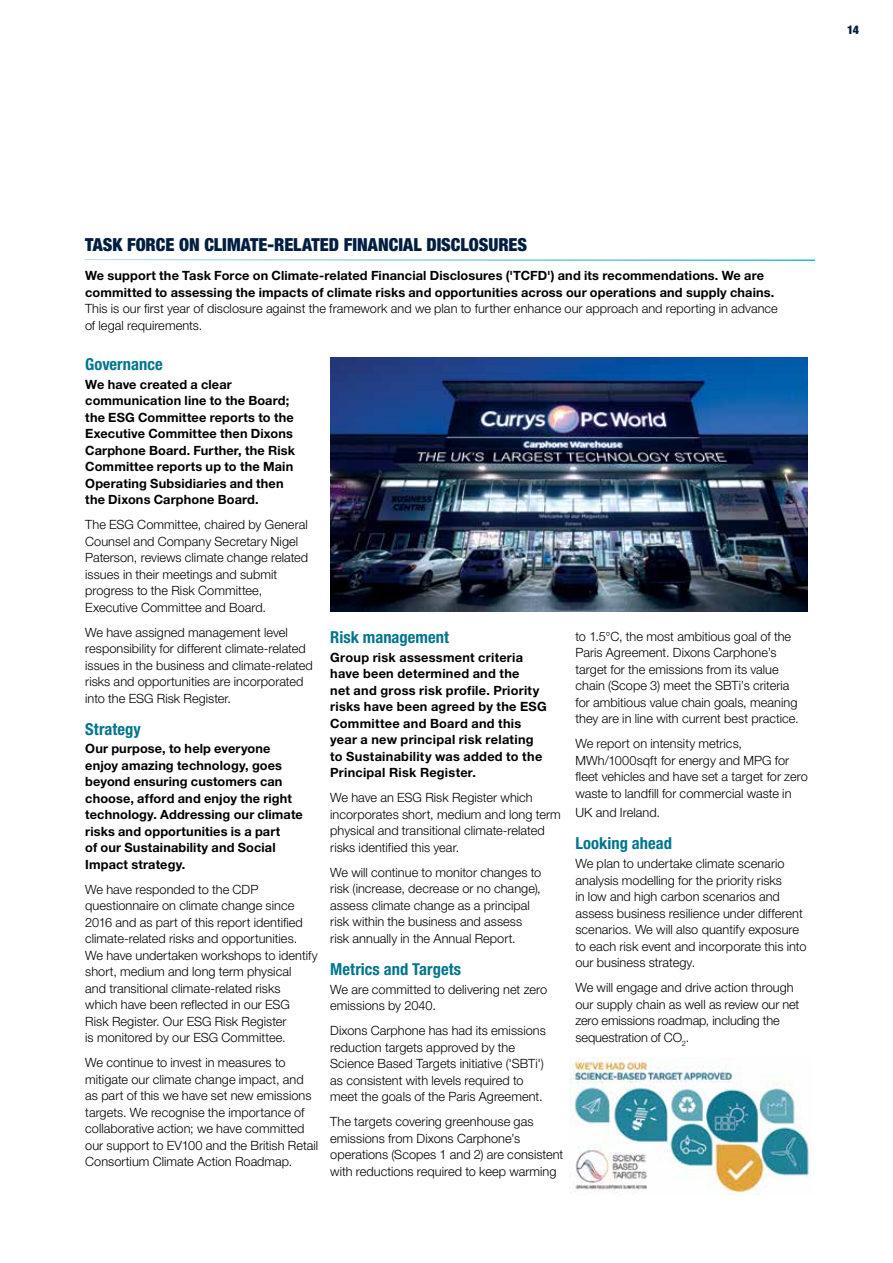
<style>
.page{position:relative;width:893px;height:1263px;background:#fff}
.page>*{position:absolute;margin:0;border:0;box-sizing:border-box;transform-origin:0 0}
.t1{font:900 condensed 18px "Helvetica Neue LT Std";color:#011e41}
.t2{font:700 condensed 16.5px "Helvetica Neue LT Std";letter-spacing:.005em;color:#00758d}
.t3{font:300 12.75px/16.5px "Helvetica Neue LT Std";color:#000}
.t4{font:700 12.75px/16.5px "Helvetica Neue LT Std";letter-spacing:.01em;color:#000}
.t5{font:900 condensed 12px "Helvetica Neue LT Std";color:#011e41}
</style>
<div class="page">
<img style="left:330px;top:358px;width:478px;height:254px">
<img style="left:570px;top:1058px;width:241px;height:136px">
<p class="t5" style="left:847px;top:22px;width:13px">14</p>
<h1 class="t1" style="left:85px;top:233px;width:444px">TASK FORCE ON CLIMATE-RELATED FINANCIAL DISCLOSURES</h1>
<p class="t4" style="left:85px;top:267px;width:691px">We support the Task Force on Climate-related Financial Disclosures ('TCFD') and its recommendations. We are committed to assessing the impacts of climate risks and opportunities across our operations and supply chains.</p>
<p class="t3" style="left:85px;top:300px;width:694px">This is our first year of disclosure against the framework and we plan to further enhance our approach and reporting in advance of legal requirements.</p>
<p class="t2" style="left:85px;top:354px;width:79px">Governance</p>
<p class="t4" style="left:85px;top:375px;width:211px">We have created a clear communication line to the Board; the ESG Committee reports to the<br>Executive Committee then Dixons<br>Carphone Board. Further, the Risk<br>Committee reports up to the Main<br>Operating Subsidiaries and then the Dixons Carphone Board.</p>
<p class="t3" style="left:85px;top:516px;width:224px">The ESG Committee, chaired by General Counsel and Company Secretary Nigel Paterson, reviews climate change related issues in their meetings and submit progress to the Risk Committee, Executive Committee and Board.</p>
<p class="t3" style="left:85px;top:623px;width:229px">We have assigned management level responsibility for different climate-related issues in the business and climate-related risks and opportunities are incorporated into the ESG Risk Register.</p>
<p class="t2" style="left:85px;top:719px;width:57px">Strategy</p>
<p class="t4" style="left:85px;top:740px;width:219px">Our purpose, to help everyone enjoy amazing technology, goes beyond ensuring customers can choose, afford and enjoy the right technology. Addressing our climate risks and opportunities is a part<br>of our Sustainability and Social<br>Impact strategy.</p>
<p class="t3" style="left:85px;top:881px;width:234px">We have responded to the CDP questionnaire on climate change since 2016 and as part of this report identified climate-related risks and opportunities.<br>We have undertaken workshops to identify short, medium and long term physical<br>and transitional climate-related risks<br>which have been reflected in our ESG<br>Risk Register. Our ESG Risk Register<br>is monitored by our ESG Committee.</p>
<p class="t3" style="left:85px;top:1054px;width:234px">We continue to invest in measures to mitigate our climate change impact, and as part of this we have set new emissions targets. We recognise the importance of collaborative action; we have committed our support to EV100 and the British Retail Consortium Climate Action Roadmap.</p>
<p class="t2" style="left:330px;top:627px;width:120px">Risk management</p>
<p class="t4" style="left:330px;top:649px;width:218px">Group risk assessment criteria have been determined and the<br>net and gross risk profile. Priority risks have been agreed by the ESG<br>Committee and Board and this year a new principal risk relating to Sustainability was added to the<br>Principal Risk Register.</p>
<p class="t3" style="left:330px;top:789px;width:232px">We have an ESG Risk Register which incorporates short, medium and long term physical and transitional climate-related risks identified this year.</p>
<p class="t3" style="left:330px;top:864px;width:213px">We will continue to monitor changes to risk (increase, decrease or no change), assess climate change as a principal risk within the business and assess risk annually in the Annual Report.</p>
<p class="t2" style="left:330px;top:959px;width:132px">Metrics and Targets</p>
<p class="t3" style="left:330px;top:981px;width:218px">We are committed to delivering net zero emissions by 2040.</p>
<p class="t3" style="left:330px;top:1022px;width:217px">Dixons Carphone has had its emissions reduction targets approved by the Science Based Targets initiative ('SBTi') as consistent with levels required to meet the goals of the Paris Agreement.</p>
<p class="t3" style="left:330px;top:1113px;width:235px">The targets covering greenhouse gas emissions from Dixons Carphone’s operations (Scopes 1 and 2) are consistent with reductions required to keep warming</p>
<p class="t3" style="left:575px;top:627px;width:225px">to 1.5°C, the most ambitious goal of the Paris Agreement. Dixons Carphone’s target for the emissions from its value chain (Scope 3) meet the SBTi’s criteria for ambitious value chain goals, meaning they are in line with current best practice.</p>
<p class="t3" style="left:575px;top:735px;width:234px">We report on intensity metrics, MWh/1000sqft for energy and MPG for fleet vehicles and have set a target for zero waste to landfill for commercial waste in</p>
<p class="t3" style="left:575px;top:804px;width:86px">UK and Ireland.</p>
<p class="t2" style="left:575px;top:833px;width:98px">Looking ahead</p>
<p class="t3" style="left:575px;top:855px;width:232px">We plan to undertake climate scenario analysis modelling for the priority risks<br>in low and high carbon scenarios and assess business resilience under different scenarios. We will also quantify exposure to each risk event and incorporate this into our business strategy.</p>
<p class="t3" style="left:575px;top:979px;width:225px">We will engage and drive action through our supply chain as well as review our net zero emissions roadmap, including the sequestration of CO<sub>2</sub>.</p>
</div>
